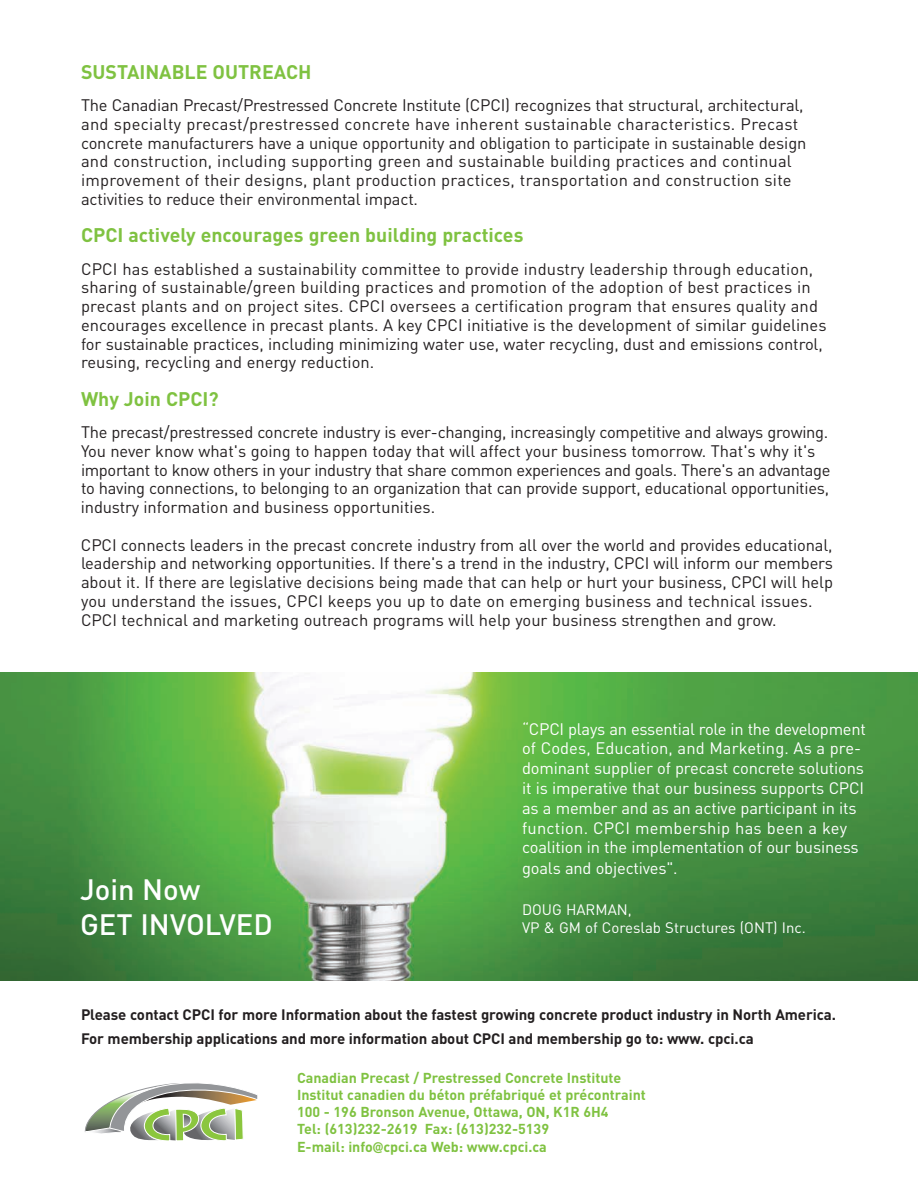
<style>
.page{position:relative;width:918px;height:1188px;background:#fff}
.page>*{position:absolute;margin:0;border:0;box-sizing:border-box;transform-origin:0 0}
.t1{font:500 29.1px/35px "DIN";color:#fff}
.t2{font:700 19.5px "DIN";color:#7fc241}
.t3{font:16.5px/18.8px "DIN";letter-spacing:-.005em;color:#231f20}
.t4{font:16.5px/20px "DIN";letter-spacing:-.01em;color:#fff}
.t5{font:700 15px/23.5px "DIN";letter-spacing:-.01em;color:#231f20}
.t6{font:15px/18px "DIN";color:#fff}
.t7{font:700 14.25px/17.2px "DIN";color:#7fc241}
.s1{font-family:"Futura";font-weight:500;font-stretch:condensed}
</style>
<div class="page">
<svg style="left:85px;top:1083px;width:173px;height:58px"></svg>
<img style="left:0;top:672px;width:918px;height:309px">
<p class="t2" style="left:81px;top:61px;width:232px">SUSTAINABLE OUTREACH</p>
<p class="t3" style="left:81px;top:96px;width:727px">The Canadian Precast/Prestressed Concrete Institute (CPCI) recognizes that structural, architectural, and specialty precast/prestressed concrete have inherent sustainable characteristics. Precast concrete manufacturers have a unique opportunity and obligation to participate in sustainable design and construction, including supporting green and sustainable building practices and continual improvement of their designs, plant production practices, transportation and construction site activities to reduce their environmental impact.</p>
<p class="t2" style="left:81px;top:224px;width:444px">CPCI actively encourages green building practices</p>
<p class="t3" style="left:81px;top:260px;width:747px">CPCI has established a sustainability committee to provide industry leadership through education, sharing of sustainable/green building practices and promotion of the adoption of best practices in precast plants and on project sites. CPCI oversees a certification program that ensures quality and encourages excellence in precast plants. A key CPCI initiative is the development of similar guidelines for sustainable practices, including minimizing water use, water recycling, dust and emissions control, reusing, recycling and energy reduction.</p>
<p class="t2" style="left:81px;top:388px;width:139px">Why Join CPCI?</p>
<p class="t3" style="left:81px;top:423px;width:751px">The precast/prestressed concrete industry is ever-changing, increasingly competitive and always growing.<br>You never know what's going to happen today that will affect your business tomorrow. That's why it's important to know others in your industry that share common experiences and goals. There's an advantage to having connections, to belonging to an organization that can provide support, educational opportunities, industry information and business opportunities.</p>
<p class="t3" style="left:81px;top:536px;width:754px">CPCI connects leaders in the precast concrete industry from all over the world and provides educational, leadership and networking opportunities. If there's a trend in the industry, CPCI will inform our members about it. If there are legislative decisions being made that can help or hurt your business, CPCI will help you understand the issues, CPCI keeps you up to date on emerging business and technical issues.<br>CPCI technical and marketing outreach programs will help your business strengthen and grow.</p>
<h1 class="t1" style="left:80px;top:873px;width:194px">Join Now<br>GET INVOLVED</h1>
<p class="t4" style="left:522px;top:719px;width:345px">“CPCI plays an essential role in the development of Codes, Education, and Marketing. As a pre&shy;dominant supplier of precast concrete solutions it is imperative that our business supports CPCI as a member and as an active participant in its function. CPCI membership has been a key coalition in the implementation of our business goals and objectives".</p>
<p class="t6" style="left:522px;top:901px;width:285px">DOUG HARMAN,<br>VP &amp; GM of Coreslab Structures (ONT) Inc.</p>
<p class="t5" style="left:81px;top:1003px;width:757px">Please contact CPCI for more Information about the fastest growing concrete product industry in North America.<br>For membership applications and more information about CPCI and membership go to: www. cpci.ca</p>
<p class="t7" style="left:297px;top:1069px;width:350px">Canadian Precast / Prestressed Concrete Institute Institut canadien du béton préfabriqué et précontraint 100 - 196 Bronson Avenue, Ottawa, ON, K1R 6H4<br>Tel: (613)232-2619 Fax: (613)232-5139<br>E-mail: info<span class="s1">@</span>cpci.ca Web: www.cpci.ca</p>
</div>
